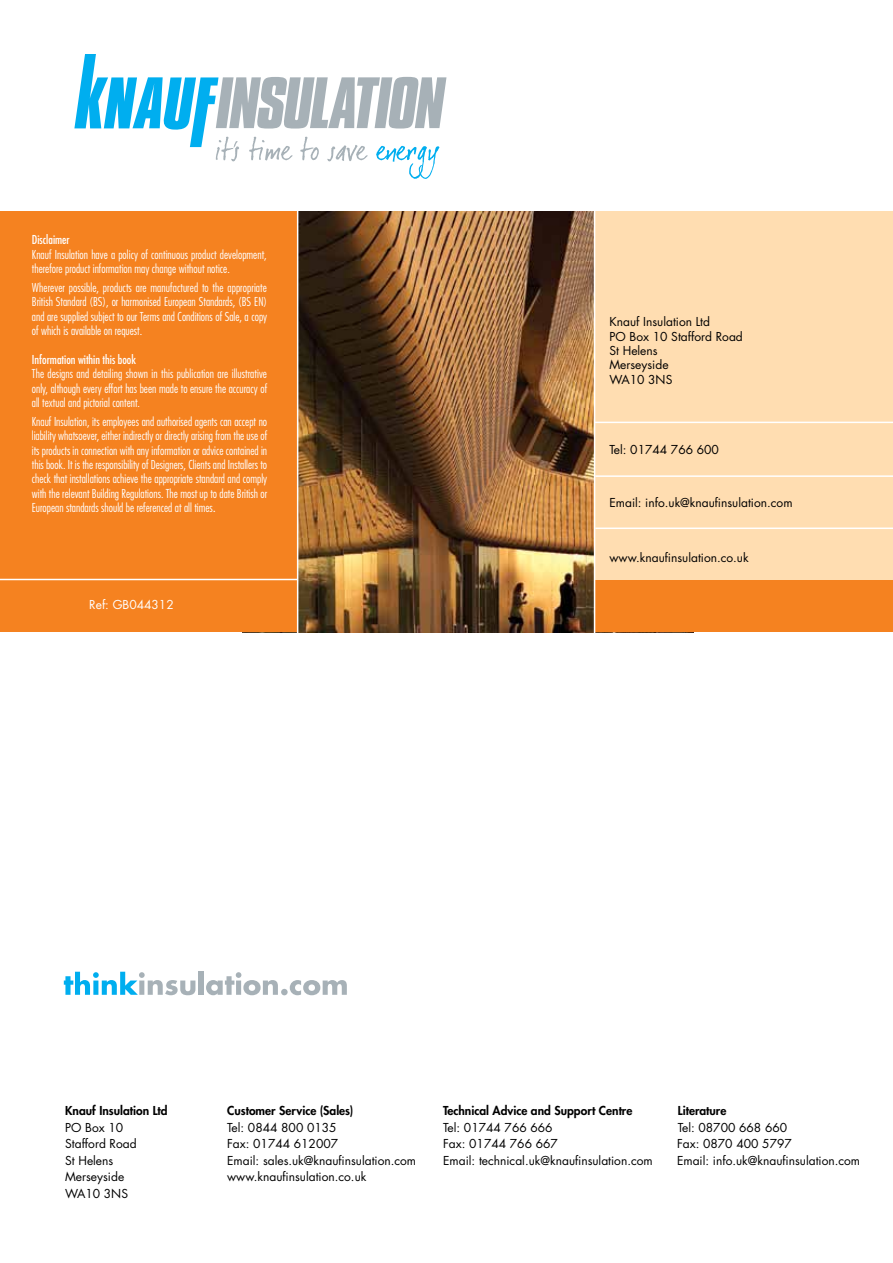
<style>
.page{position:relative;width:893px;height:1263px;background:#fff}
.page>*{position:absolute;margin:0;border:0;box-sizing:border-box;transform-origin:0 0}
.t1{font:300 condensed 12px/14.4px "Futura Std";color:#fff;text-align:justify}
.t2{font:12px/14.4px "Futura Std";color:#000}
.t3{font:800 12px "Futura Std";color:#000}
.t4{font:condensed 12px "Futura Std";color:#fff}
.t5{font:12px "Futura Std";color:#fff}
.s1{font-weight:400}
</style>
<div class="page">
<img style="left:298px;top:211px;width:296px;height:421px">
<svg style="left:74px;top:54px;width:372px;height:125px"></svg>
<svg style="left:64px;top:972px;width:131px;height:23px"></svg>
<div style="left:199px;top:972px;width:5px;height:23px;background:#a7b1b7"></div>
<svg style="left:206px;top:972px;width:72px;height:23px"></svg>
<div style="left:281px;top:989px;width:7px;height:6px;background:#a7b1b7;border-radius:50%"></div>
<svg style="left:290px;top:980px;width:57px;height:15px"></svg>
<div style="left:0;top:211px;width:298px;height:421px;background:#f58220"></div>
<div style="left:595px;top:579px;width:298px;height:53px;background:#f58220"></div>
<hr style="left:0;top:579px;width:298px;height:1px;background:#fff">
<div style="left:595px;top:211px;width:298px;height:368px;background:#ffddb1"></div>
<hr style="left:595px;top:527px;width:298px;height:2px;background:#fff">
<hr style="left:595px;top:475px;width:298px;height:2px;background:#fff">
<hr style="left:595px;top:422px;width:298px;height:1px;background:#fff">
<hr style="left:297px;top:198px;width:1px;height:472px;background:#fff">
<p class="t4" style="left:32px;top:233px;width:39px">Disclaimer</p>
<p class="t1" style="left:32px;top:247px;width:236px">Knauf Insulation have a policy of continuous product development, therefore product information may change without notice.</p>
<p class="t1" style="left:32px;top:280px;width:237px">Wherever possible, products are manufactured to the appropriate British Standard (BS), or harmonised European Standards, (BS EN) and are supplied subject to our Terms and Conditions of Sale, a copy of which is available on request.</p>
<p class="t4" style="left:32px;top:352px;width:106px">Information within this book</p>
<p class="t1" style="left:32px;top:367px;width:237px">The designs and detailing shown in this publication are illustrative only, although every effort has been made to ensure the accuracy of all textual and pictorial content.</p>
<p class="t1" style="left:32px;top:414px;width:237px">Knauf Insulation, its employees and authorised agents can accept no liability whatsoever, either indirectly or directly arising from the use of its products in connection with any information or advice contained in this book. It is the responsibility of Designers, Clients and Installers to check that installations achieve the appropriate standard and comply with the relevant Building Regulations. The most up to date British or European standards should be referenced at all times<span class="s1">.</span></p>
<p class="t5" style="left:89px;top:597px;width:86px">Ref: GB044312</p>
<p class="t2" style="left:609px;top:315px;width:135px">Knauf Insulation Ltd<br>PO Box 10 Stafford Road<br>St Helens<br>Merseyside<br>WA10 3NS</p>
<p class="t2" style="left:609px;top:443px;width:111px">Tel: 01744 766 600</p>
<p class="t2" style="left:609px;top:496px;width:185px">Email: info.uk@knaufinsulation.com</p>
<p class="t2" style="left:609px;top:550px;width:141px">www.knaufinsulation.co.uk</p>
<p class="t3" style="left:65px;top:1103px;width:104px">Knauf Insulation Ltd</p>
<p class="t3" style="left:227px;top:1103px;width:128px">Customer Service (Sales)</p>
<p class="t3" style="left:443px;top:1103px;width:191px">Technical Advice and Support Centre</p>
<p class="t3" style="left:678px;top:1103px;width:50px">Literature</p>
<p class="t2" style="left:65px;top:1120px;width:60px">PO Box 10</p>
<p class="t2" style="left:227px;top:1120px;width:111px">Tel: 0844 800 0135</p>
<p class="t2" style="left:443px;top:1120px;width:111px">Tel: 01744 766 666</p>
<p class="t2" style="left:678px;top:1120px;width:111px">Tel: 08700 668 660</p>
<p class="t2" style="left:65px;top:1136px;width:73px">Stafford Road</p>
<p class="t2" style="left:227px;top:1136px;width:113px">Fax: 01744 612007</p>
<p class="t2" style="left:443px;top:1136px;width:116px">Fax: 01744 766 667</p>
<p class="t2" style="left:677px;top:1136px;width:116px">Fax: 0870 400 5797</p>
<p class="t2" style="left:65px;top:1153px;width:50px">St Helens</p>
<p class="t2" style="left:227px;top:1153px;width:190px">Email: sales.uk@knaufinsulation.com</p>
<p class="t2" style="left:443px;top:1153px;width:211px">Email: technical.uk@knaufinsulation.com</p>
<p class="t2" style="left:677px;top:1153px;width:185px">Email: info.uk@knaufinsulation.com</p>
<p class="t2" style="left:65px;top:1169px;width:61px">Merseyside</p>
<p class="t2" style="left:227px;top:1169px;width:141px">www.knaufinsulation.co.uk</p>
<p class="t2" style="left:65px;top:1186px;width:64px">WA10 3NS</p>
</div>
